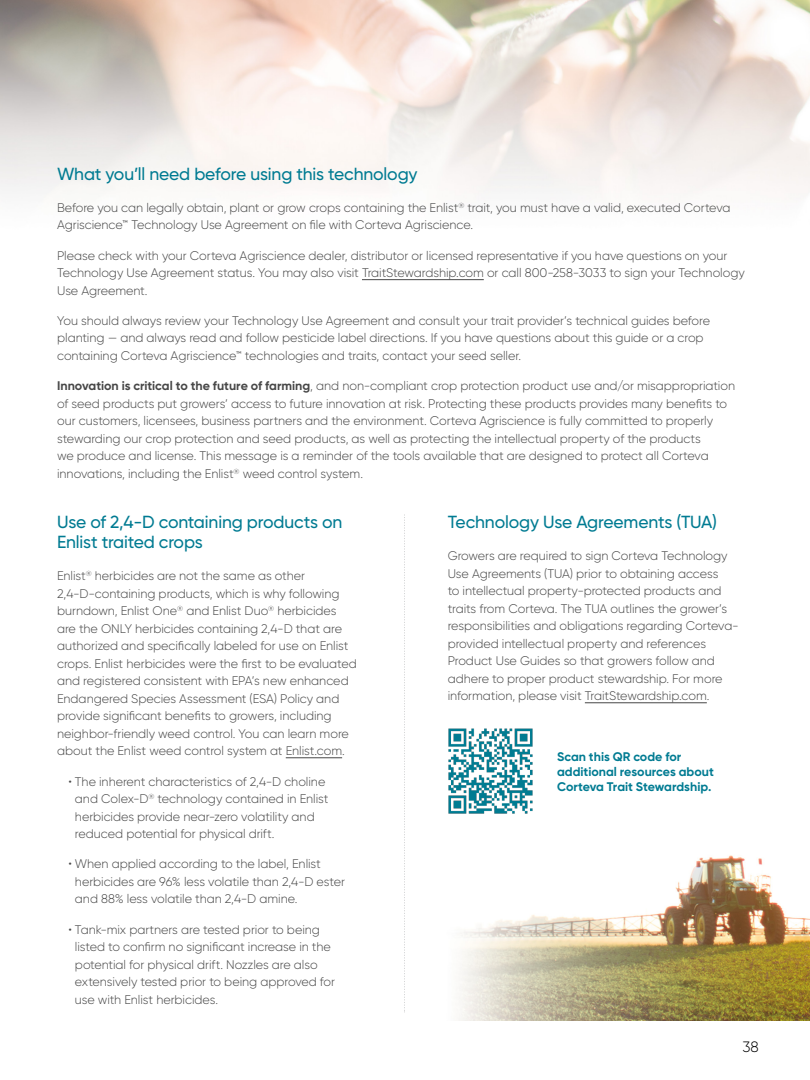
<style>
.page{position:relative;width:810px;height:1080px;background:#fff}
.page>*{position:absolute;margin:0;border:0;box-sizing:border-box;transform-origin:0 0}
.t1{font:500 17.5px/20px "Gilroy";letter-spacing:-.01em;color:#007b92}
.t2{font:300 15px "Gilroy";color:#000}
.t3{font:300 12.5px/17.5px "Gilroy";letter-spacing:-.005em;color:#474747}
.t4{font:700 12.5px/15px "Gilroy";color:#007b92}
.s1{font-weight:700}
</style>
<div class="page">
<img style="left:0;top:0;width:810px;height:281px">
<svg style="left:404px;top:514px;width:1px;height:498px"></svg>
<hr style="left:362px;top:279px;width:122px;height:1px;background:#474747">
<hr style="left:286px;top:757px;width:56px;height:1px;background:#474747">
<img style="left:459px;top:702px;width:351px;height:318px">
<hr style="left:585px;top:702px;width:122px;height:1px;background:#474747">
<img style="left:448px;top:725px;width:88px;height:91px">
<h1 class="t1" style="left:57px;top:164px;width:362px">What you’ll need before using this technology</h1>
<p class="t3" style="left:57px;top:199px;width:675px">Before you can legally obtain, plant or grow crops containing the Enlist<sup>®</sup> trait, you must have a valid, executed Corteva<br>Agriscience™ Technology Use Agreement on file with Corteva Agriscience.</p>
<p class="t3" style="left:57px;top:246px;width:689px">Please check with your Corteva Agriscience dealer, distributor or licensed representative if you have questions on your<br>Technology Use Agreement status. You may also visit TraitStewardship.com or call 800-258-3033 to sign your Technology<br>Use Agreement.</p>
<p class="t3" style="left:57px;top:312px;width:655px">You should always review your Technology Use Agreement and consult your trait provider’s technical guides before planting — and always read and follow pesticide label directions. If you have questions about this guide or a crop containing Corteva Agriscience™ technologies and traits, contact your seed seller.</p>
<p class="t3" style="left:57px;top:377px;width:679px"><span class="s1">Innovation is critical to the future of farming</span>, and non-compliant crop protection product use and/or misappropriation of seed products put growers’ access to future innovation at risk. Protecting these products provides many benefits to our customers, licensees, business partners and the environment. Corteva Agriscience is fully committed to properly stewarding our crop protection and seed products, as well as protecting the intellectual property of the products<br>we produce and license. This message is a reminder of the tools available that are designed to protect all Corteva innovations, including the Enlist<sup>®</sup> weed control system.</p>
<h1 class="t1" style="left:57px;top:512px;width:287px">Use of 2,4-D containing products on<br>Enlist traited crops</h1>
<p class="t3" style="left:57px;top:567px;width:301px">Enlist<sup>®</sup> herbicides are not the same as other 2,4-D-containing products, which is why following burndown, Enlist One<sup>®</sup> and Enlist Duo<sup>®</sup> herbicides are the ONLY herbicides containing 2,4-D that are authorized and specifically labeled for use on Enlist crops. Enlist herbicides were the first to be evaluated and registered consistent with EPA’s new enhanced Endangered Species Assessment (ESA) Policy and provide significant benefits to growers, including neighbor-friendly weed control. You can learn more about the Enlist weed control system at Enlist.com.</p>
<p class="t3" style="left:75px;top:772px;width:255px;text-indent:-7px">• The inherent characteristics of 2,4-D choline and Colex-D<sup>®</sup> technology contained in Enlist herbicides provide near-zero volatility and reduced potential for physical drift.</p>
<p class="t3" style="left:75px;top:855px;width:272px;text-indent:-7px">• When applied according to the label, Enlist herbicides are 96% less volatile than 2,4-D ester and 88% less volatile than 2,4-D amine.</p>
<p class="t3" style="left:75px;top:920px;width:262px;text-indent:-7px">• Tank-mix partners are tested prior to being listed to confirm no significant increase in the potential for physical drift. Nozzles are also extensively tested prior to being approved for use with Enlist herbicides.</p>
<h1 class="t1" style="left:448px;top:512px;width:271px">Technology Use Agreements (TUA)</h1>
<p class="t3" style="left:448px;top:547px;width:293px">Growers are required to sign Corteva Technology Use Agreements (TUA) prior to obtaining access<br>to intellectual property-protected products and traits from Corteva. The TUA outlines the grower’s responsibilities and obligations regarding Corteva&shy;provided intellectual property and references Product Use Guides so that growers follow and adhere to proper product stewardship. For more information, please visit TraitStewardship.com.</p>
<p class="t4" style="left:557px;top:749px;width:158px">Scan this QR code for additional resources about<br>Corteva Trait Stewardship.</p>
<p class="t2" style="left:742px;top:1038px;width:18px">38</p>
</div>
